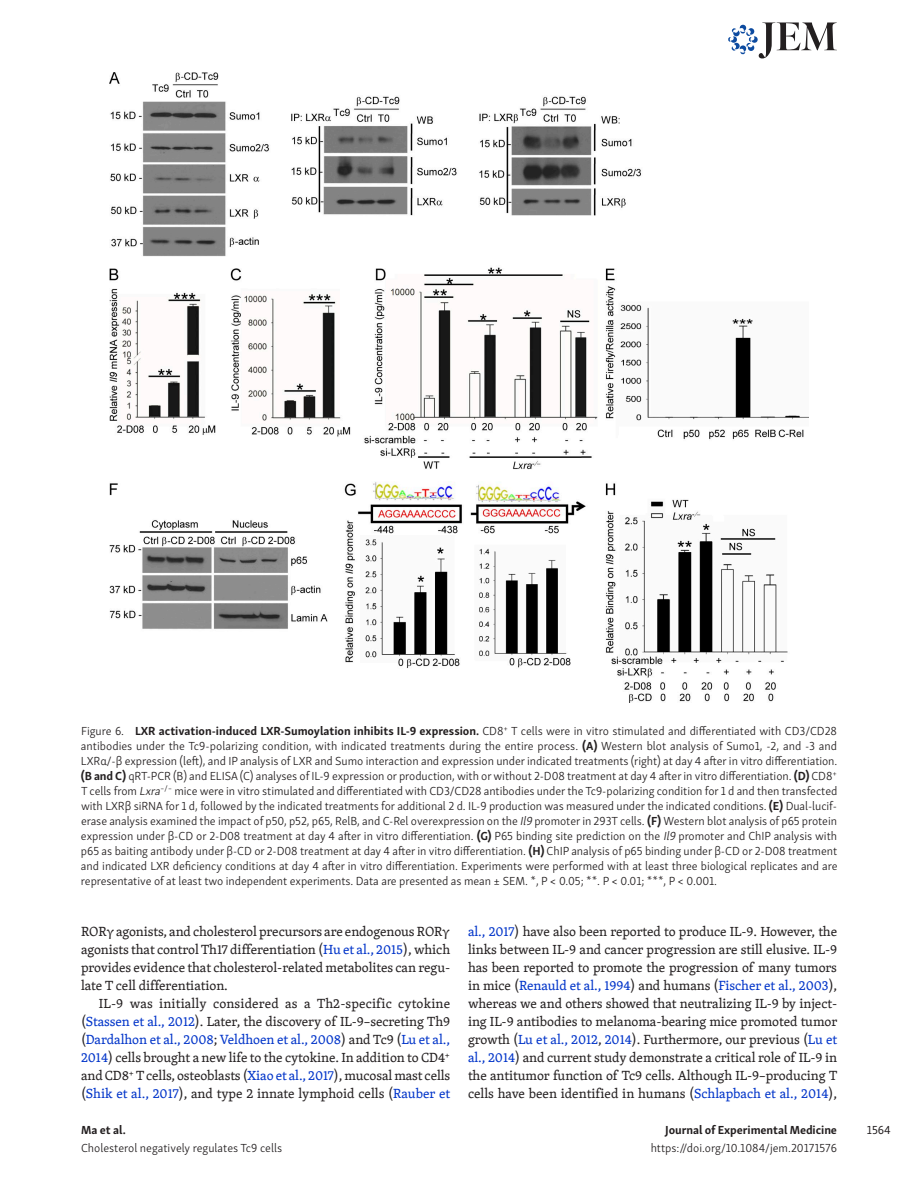
<style>
.page{position:relative;width:918px;height:1188px;background:#fff}
.page>*{position:absolute;margin:0;border:0;box-sizing:border-box;transform-origin:0 0}
.t1{font:13.5px/18px "Skolar PE";color:#231f20;text-align:justify}
.t2{font:300 12px/15px "Skolar Sans PE";color:#231f20;text-align:justify}
.t3{font:700 12px "Skolar Sans PE";letter-spacing:-.005em;color:#231f20}
.t4{font:12px "Skolar Sans PE";color:#231f20}
.s1{font-weight:700}
.s2{font-style:italic}
.s3{color:#0034c9}
</style>
<div class="page">
<svg style="left:728px;top:23px;width:109px;height:35px"></svg>
<img style="left:110px;top:72px;width:698px;height:630px">
<p class="t2" style="left:81px;top:723px;width:758px">Figure 6. <span class="s1">LXR activation-induced LXR-Sumoylation inhibits IL-9 expression.</span> CD8<sup>+</sup> T cells were in vitro stimulated and differentiated with CD3/CD28 antibodies under the Tc9-polarizing condition, with indicated treatments during the entire process. <span class="s1">(A)</span> Western blot analysis of Sumo1, -2, and -3 and LXRα/-β expression (left), and IP analysis of LXR and Sumo interaction and expression under indicated treatments (right) at day 4 after in vitro differentiation. <span class="s1">(B and C)</span> qRT-PCR (B) and ELISA (C) analyses of IL-9 expression or production, with or without 2-D08 treatment at day 4 after in vitro differentiation. <span class="s1">(D)</span> CD8<sup>+ </sup>T cells from <span class="s2">Lxra</span><sup>−/−</sup> mice were in vitro stimulated and differentiated with CD3/CD28 antibodies under the Tc9-polarizing condition for 1 d and then transfected with LXRβ siRNA for 1 d, followed by the indicated treatments for additional 2 d. IL-9 production was measured under the indicated conditions. <span class="s1">(E)</span> Dual-lucif&shy;erase analysis examined the impact of p50, p52, p65, RelB, and C-Rel overexpression on the <span class="s2">Il9</span> promoter in 293T cells. <span class="s1">(F)</span> Western blot analysis of p65 protein expression under β-CD or 2-D08 treatment at day 4 after in vitro differentiation. <span class="s1">(G)</span> P65 binding site prediction on the <span class="s2">Il9</span> promoter and ChIP analysis with p65 as baiting antibody under β-CD or 2-D08 treatment at day 4 after in vitro differentiation. <span class="s1">(H)</span> ChIP analysis of p65 binding under β-CD or 2-D08 treatment and indicated LXR deficiency conditions at day 4 after in vitro differentiation. Experiments were performed with at least three biological replicates and are representative of at least two independent experiments. Data are presented as mean ± SEM. *, P &lt; 0.05; **. P &lt; 0.01; ***, P &lt; 0.001.</p>
<p class="t1" style="left:81px;top:922px;width:371px">RORγ agonists, and cholesterol precursors are endogenous RORγ agonists that control Th17 differentiation (<span class="s3">Hu et al., 2015</span>), which provides evidence that cholesterol-related metabolites can regu&shy;late T cell differentiation.</p>
<p class="t1" style="left:81px;top:994px;width:371px;text-indent:18px">IL-9 was initially considered as a Th2-specific cytokine (<span class="s3">Stassen et al., 2012</span>). Later, the discovery of IL-9–secreting Th9 (<span class="s3">Dardalhon et al., 2008</span>; <span class="s3">Veldhoen et al., 2008</span>) and Tc9 (<span class="s3">Lu et al., 2014</span>) cells brought a new life to the cytokine. In addition to CD4<sup>+ </sup>and CD8<sup>+</sup> T cells, osteoblasts (<span class="s3">Xiao et al., 2017</span>), mucosal mast cells (<span class="s3">Shik et al., 2017</span>), and type 2 innate lymphoid cells (<span class="s3">Rauber et</span></p>
<p class="t3" style="left:81px;top:1120px;width:46px">Ma et al.</p>
<p class="t2" style="left:81px;top:1140px;width:203px">Cholesterol negatively regulates Tc9 cells</p>
<p class="t1" style="left:468px;top:922px;width:371px"><span class="s3">al., 2017</span>) have also been reported to produce IL-9. However, the links between IL-9 and cancer progression are still elusive. IL-9 has been reported to promote the progression of many tumors in mice (<span class="s3">Renauld et al., 1994</span>) and humans (<span class="s3">Fischer et al., 2003</span>), whereas we and others showed that neutralizing IL-9 by inject&shy;ing IL-9 antibodies to melanoma-bearing mice promoted tumor growth (<span class="s3">Lu et al., 2012</span>, <span class="s3">2014</span>). Furthermore, our previous (<span class="s3">Lu et al., 2014</span>) and current study demonstrate a critical role of IL-9 in the antitumor function of Tc9 cells. Although IL-9–producing T cells have been identified in humans (<span class="s3">Schlapbach et al., 2014</span>),</p>
<p class="t3" style="left:665px;top:1120px;width:173px">Journal of Experimental Medicine</p>
<p class="t2" style="left:651px;top:1140px;width:188px">https://doi.org/10.1084/jem.20171576</p>
<p class="t4" style="left:867px;top:1121px;width:26px">1564</p>
</div>
